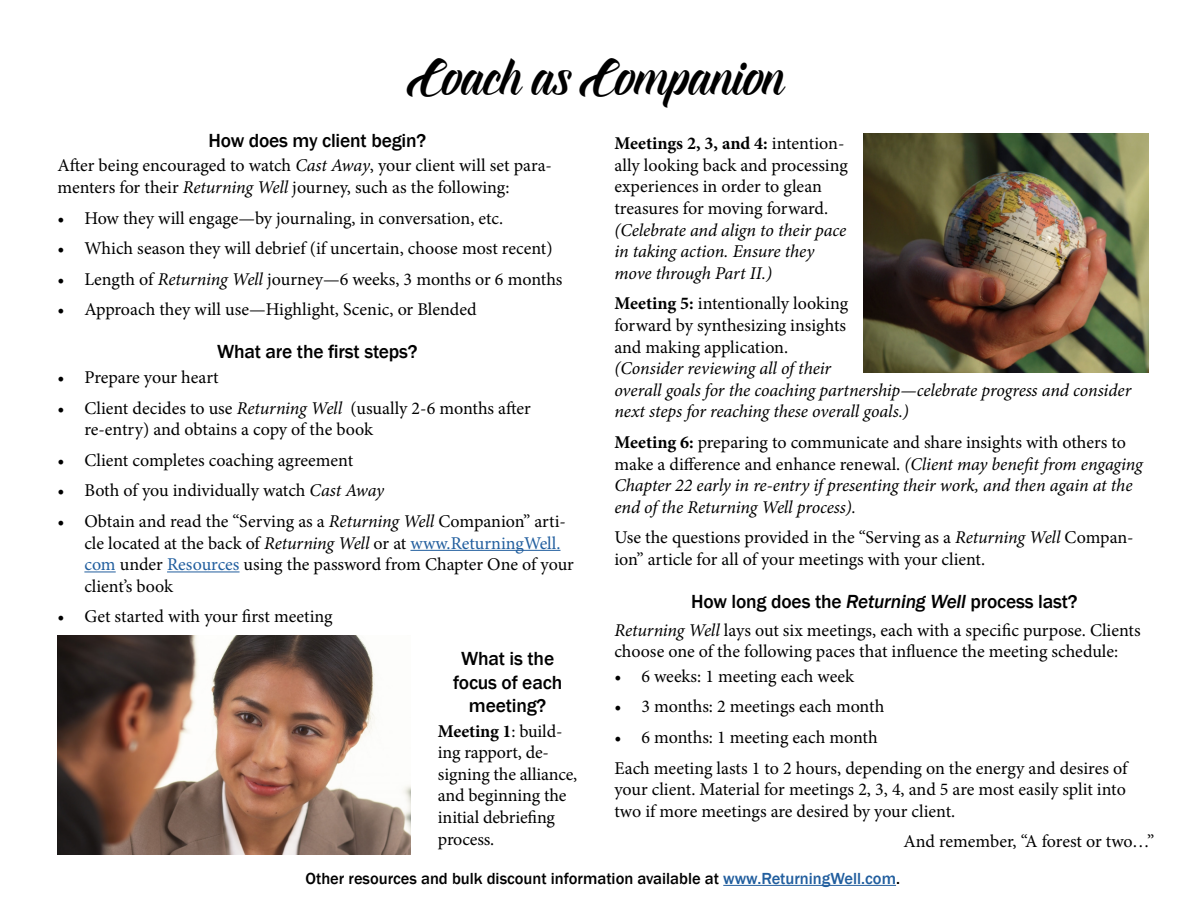
<style>
.page{position:relative;width:1188px;height:918px;background:#fff}
.page>*{position:absolute;margin:0;border:0;box-sizing:border-box;transform-origin:0 0}
.t1{font:49.5px "Everglow";letter-spacing:-.005em;color:#000}
.t2{font:500 19.5px/23.4px "Franklin Gothic";letter-spacing:-.01em;color:#000;text-align:center}
.t3{font:18px/21.6px "Minion Pro";color:#000}
.t4{font:italic 18px/21.6px "Minion Pro";letter-spacing:-.01em;color:#000}
.t5{font:500 16.5px "Franklin Gothic";color:#000}
.s1{font-style:italic}
.s2{color:#215e9e}
.s3{font-weight:700}
.s4{font-weight:700;font-style:normal}
.s5{font-style:normal}
</style>
<div class="page">
<hr style="left:410px;top:550px;width:151px;height:1px;background:#215e9e">
<hr style="left:84px;top:572px;width:32px;height:1px;background:#215e9e">
<hr style="left:167px;top:572px;width:73px;height:1px;background:#215e9e">
<img style="left:863px;top:133px;width:285px;height:240px">
<img style="left:57px;top:635px;width:354px;height:220px">
<hr style="left:723px;top:885px;width:173px;height:1px;background:#215e9e">
<h1 class="t1" style="left:407px;top:44px;width:379px">Coach as Companion</h1>
<p class="t2" style="left:208px;top:129px;width:219px">How does my client begin?</p>
<p class="t3" style="left:57px;top:155px;width:496px">After being encouraged to watch <span class="s1">Cast Away</span>, your client will set para&shy;menters for their <span class="s1">Returning Well</span> journey, such as the following:</p>
<p class="t3" style="left:57px;top:207px;width:447px">• How they will engage—by journaling, in conversation, etc.</p>
<p class="t3" style="left:57px;top:238px;width:497px">• Which season they will debrief (if uncertain, choose most recent)</p>
<p class="t3" style="left:57px;top:268px;width:507px">• Length of <span class="s1">Returning Well</span> journey—6 weeks, 3 months or 6 months</p>
<p class="t3" style="left:57px;top:299px;width:421px">• Approach they will use—Highlight, Scenic, or Blended</p>
<p class="t2" style="left:217px;top:340px;width:202px">What are the first steps?</p>
<p class="t3" style="left:57px;top:366px;width:163px">• Prepare your heart</p>
<p class="t3" style="left:84px;top:397px;width:448px;text-indent:-27px">• Client decides to use <span class="s1">Returning Well</span> (usually 2-6 months after re-entry) and obtains a copy of the book</p>
<p class="t3" style="left:57px;top:449px;width:297px">• Client completes coaching agreement</p>
<p class="t3" style="left:57px;top:480px;width:328px">• Both of you individually watch <span class="s1">Cast Away</span></p>
<p class="t3" style="left:84px;top:510px;width:491px;text-indent:-27px">• Obtain and read the “Serving as a <span class="s1">Returning Well</span> Companion” arti&shy;cle located at the back of <span class="s1">Returning Well</span> or at <span class="s2">www.ReturningWell. com</span> under <span class="s2">Resources</span> using the password from Chapter One of your client’s book</p>
<p class="t3" style="left:57px;top:606px;width:277px">• Get started with your first meeting</p>
<p class="t2" style="left:453px;top:647px;width:111px">What is the focus of each meeting?</p>
<p class="t3" style="left:438px;top:720px;width:141px"><span class="s3">Meeting 1</span>: build&shy;ing rapport, de&shy;signing the alliance, and beginning the initial debriefing process.</p>
<p class="t3" style="left:614px;top:133px;width:235px"><span class="s3">Meetings 2, 3, and 4:</span> intention&shy;ally looking back and processing experiences in order to glean treasures for moving forward.</p>
<p class="t4" style="left:614px;top:219px;width:234px">(Celebrate and align to their pace in taking action. Ensure they move through Part II.)</p>
<p class="t3" style="left:614px;top:293px;width:235px;text-align:justify"><span class="s3">Meeting 5:</span> intentionally looking forward by synthesizing insights and making application.</p>
<p class="t4" style="left:614px;top:358px;width:518px">(Consider reviewing all of their<br>overall goals for the coaching partnership—celebrate progress and consider next steps for reaching these overall goals.)</p>
<p class="t4" style="left:614px;top:431px;width:530px"><span class="s4">Meeting 6:</span> <span class="s5">preparing to communicate and share insights with others to make a difference and enhance renewal.</span> (Client may benefit from engaging Chapter 22 early in re-entry if presenting their work, and then again at the end of the Returning Well process).</p>
<p class="t3" style="left:614px;top:527px;width:521px">Use the questions provided in the “Serving as a <span class="s1">Returning Well</span> Compan&shy;ion” article for all of your meetings with your client.</p>
<p class="t2" style="left:691px;top:590px;width:388px">How long does the <span class="s1">Returning Well</span> process last?</p>
<p class="t3" style="left:614px;top:619px;width:528px"><span class="s1">Returning Well</span> lays out six meetings, each with a specific purpose. Clients choose one of the following paces that influence the meeting schedule:</p>
<p class="t3" style="left:614px;top:665px;width:241px">• 6 weeks: 1 meeting each week</p>
<p class="t3" style="left:614px;top:696px;width:271px">• 3 months: 2 meetings each month</p>
<p class="t3" style="left:614px;top:722px;width:514px;line-height:30.6px">• 6 months: 1 meeting each month<br>Each meeting lasts 1 to 2 hours, depending on the energy and desires of</p>
<p class="t3" style="left:614px;top:779px;width:513px">your client. Material for meetings 2, 3, 4, and 5 are most easily split into two if more meetings are desired by your client.</p>
<p class="t3" style="left:903px;top:831px;width:253px">And remember, “A forest or two…”</p>
<p class="t5" style="left:305px;top:868px;width:596px">Other resources and bulk discount information available at <span class="s2">www.ReturningWell.com</span>.</p>
</div>
